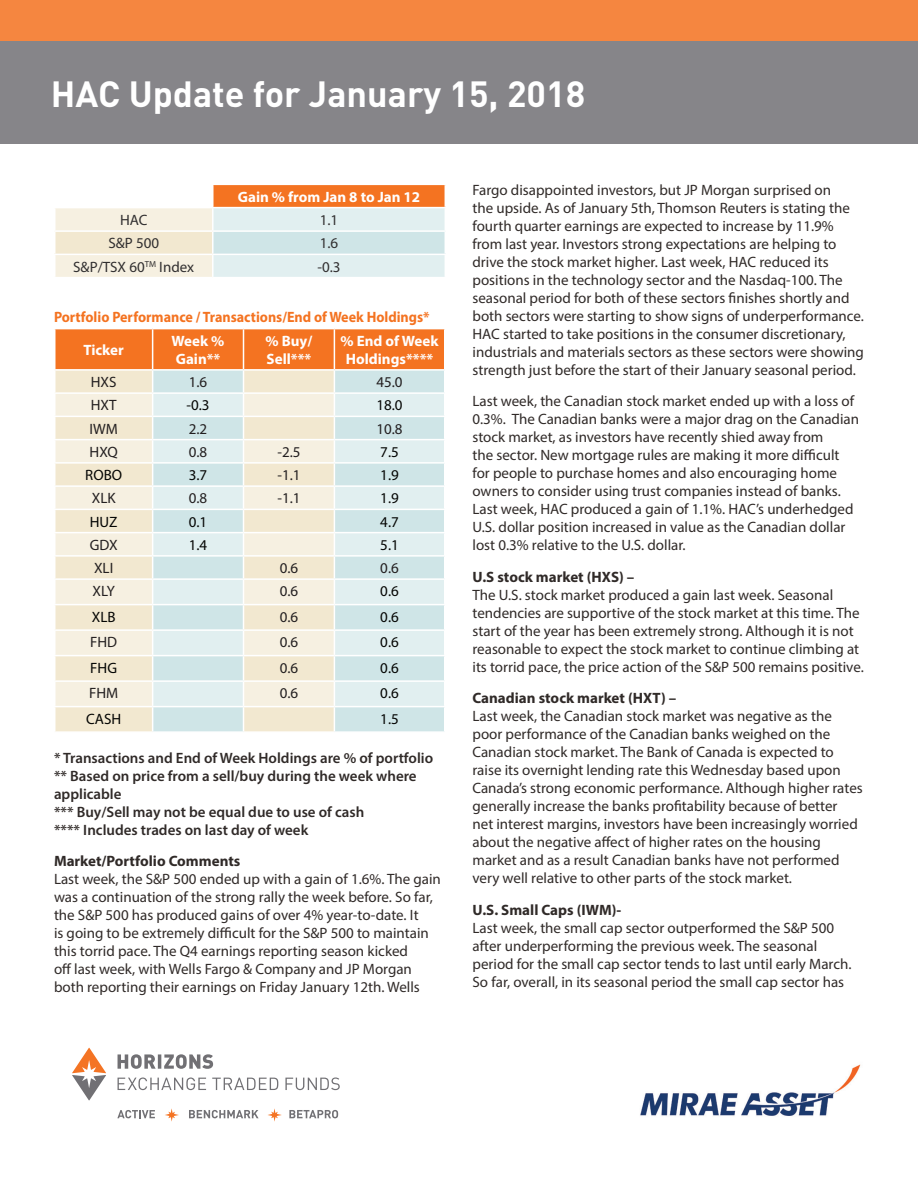
<style>
.page{position:relative;width:918px;height:1188px;background:#fff}
.page>*{position:absolute;margin:0;border:0;box-sizing:border-box;transform-origin:0 0}
.t1{font:700 36px "DIN Pro";color:#fff}
.Body_Paragraph{font:15px/18px "Myriad Pro";color:#302a28}
.Body_Paragraph-2{font:600 15px/18px "Myriad Pro";color:#302a28}
.Body_Paragraph-3{font:700 15px "Myriad Pro";color:#302a28}
.t2{font:15px "Myriad Pro";color:#231f20}
.t3{font:700 15px/18px "Myriad Pro";color:#fff}
.t4{font:15px "Myriad Pro";color:#040503}
.t5{font:700 15px "Myriad Pro";color:#f47321;scale:.94 1}
.t6{font:15px "Myriad Pro";color:#312f30}
</style>
<div class="page">
<div style="left:0;top:41px;width:918px;height:103px;background:#868589"></div>
<div style="left:0;top:0;width:918px;height:41px;background:#f58640"></div>
<svg style="left:55px;top:185px;width:391px;height:92px;background:#ebdece"></svg>
<svg style="left:55px;top:329px;width:390px;height:402px;background:#e9e1d1"></svg>
<hr style="left:444px;top:557px;width:2px;height:21px;background:#fff">
<img style="left:640px;top:1064px;width:221px;height:52px">
<svg style="left:189px;top:1110px;width:70px;height:8px"></svg>
<svg style="left:289px;top:1110px;width:49px;height:8px"></svg>
<svg style="left:117px;top:1110px;width:38px;height:8px"></svg>
<svg style="left:165px;top:1108px;width:14px;height:14px"></svg>
<svg style="left:268px;top:1108px;width:14px;height:14px"></svg>
<svg style="left:118px;top:1054px;width:222px;height:36px"></svg>
<svg style="left:72px;top:1047px;width:34px;height:54px"></svg>
<h1 class="t1" style="left:51px;top:64px;width:536px">HAC Update for January 15, 2018</h1>
<p class="t3" style="left:238px;top:187px;width:184px">Gain % from Jan 8 to Jan 12</p>
<p class="t6" style="left:120px;top:211px;width:29px">HAC</p>
<p class="t6" style="left:320px;top:211px;width:20px">1.1</p>
<p class="t6" style="left:108px;top:234px;width:52px">S&amp;P 500</p>
<p class="t6" style="left:320px;top:234px;width:20px">1.6</p>
<p class="t6" style="left:73px;top:257px;width:122px">S&amp;P/TSX 60<sup>TM</sup> Index</p>
<p class="t6" style="left:317px;top:257px;width:25px">-0.3</p>
<p class="t5" style="left:54px;top:307px;width:401px">Portfolio Performance / Transactions/End of Week Holdings*</p>
<p class="t3" style="left:84px;top:340px;width:42px">Ticker</p>
<p class="t3" style="left:172px;top:331px;width:54px">Week %<br>Gain**</p>
<p class="t3" style="left:266px;top:331px;width:48px">% Buy/<br>Sell***</p>
<p class="t3" style="left:341px;top:331px;width:99px;text-align:center">% End of Week<br>Holdings****</p>
<p class="t2" style="left:91px;top:373px;width:27px">HXS</p>
<p class="t2" style="left:189px;top:373px;width:20px">1.6</p>
<p class="t2" style="left:376px;top:373px;width:28px">45.0</p>
<p class="t2" style="left:91px;top:396px;width:27px">HXT</p>
<p class="t4" style="left:187px;top:396px;width:25px">-0.3</p>
<p class="t4" style="left:376px;top:396px;width:28px">18.0</p>
<p class="t2" style="left:90px;top:419px;width:30px">IWM</p>
<p class="t2" style="left:189px;top:419px;width:20px">2.2</p>
<p class="t2" style="left:376px;top:419px;width:28px">10.8</p>
<p class="t2" style="left:90px;top:443px;width:30px">HXQ</p>
<p class="t2" style="left:189px;top:443px;width:20px">0.8</p>
<p class="t2" style="left:277px;top:443px;width:25px">-2.5</p>
<p class="t4" style="left:380px;top:443px;width:20px">7.5</p>
<p class="t4" style="left:85px;top:466px;width:38px">ROBO</p>
<p class="t4" style="left:189px;top:466px;width:20px">3.7</p>
<p class="t2" style="left:277px;top:466px;width:25px">-1.1</p>
<p class="t4" style="left:380px;top:466px;width:20px">1.9</p>
<p class="t2" style="left:92px;top:489px;width:25px">XLK</p>
<p class="t2" style="left:189px;top:489px;width:20px">0.8</p>
<p class="t2" style="left:277px;top:489px;width:25px">-1.1</p>
<p class="t4" style="left:380px;top:489px;width:20px">1.9</p>
<p class="t4" style="left:90px;top:512px;width:29px">HUZ</p>
<p class="t4" style="left:189px;top:512px;width:20px">0.1</p>
<p class="t4" style="left:380px;top:512px;width:20px">4.7</p>
<p class="t2" style="left:90px;top:536px;width:29px">GDX</p>
<p class="t4" style="left:189px;top:536px;width:20px">1.4</p>
<p class="t4" style="left:380px;top:536px;width:20px">5.1</p>
<p class="t2" style="left:94px;top:559px;width:21px">XLI</p>
<p class="t2" style="left:280px;top:559px;width:20px">0.6</p>
<p class="t2" style="left:380px;top:559px;width:20px">0.6</p>
<p class="t2" style="left:92px;top:582px;width:24px">XLY</p>
<p class="t2" style="left:280px;top:582px;width:20px">0.6</p>
<p class="t4" style="left:380px;top:582px;width:20px">0.6</p>
<p class="t4" style="left:92px;top:608px;width:25px">XLB</p>
<p class="t2" style="left:280px;top:608px;width:20px">0.6</p>
<p class="t4" style="left:380px;top:608px;width:20px">0.6</p>
<p class="t2" style="left:90px;top:633px;width:29px">FHD</p>
<p class="t2" style="left:280px;top:633px;width:20px">0.6</p>
<p class="t4" style="left:380px;top:633px;width:20px">0.6</p>
<p class="t4" style="left:90px;top:659px;width:28px">FHG</p>
<p class="t2" style="left:280px;top:659px;width:20px">0.6</p>
<p class="t4" style="left:380px;top:659px;width:20px">0.6</p>
<p class="t2" style="left:89px;top:684px;width:31px">FHM</p>
<p class="t2" style="left:280px;top:684px;width:20px">0.6</p>
<p class="t4" style="left:380px;top:684px;width:20px">0.6</p>
<p class="t4" style="left:86px;top:710px;width:37px">CASH</p>
<p class="t4" style="left:380px;top:710px;width:20px">1.5</p>
<p class="Body_Paragraph-2" style="left:54px;top:748px;width:381px">* Transactions and End of Week Holdings are % of portfolio ** Based on price from a sell/buy during the week where applicable<br>*** Buy/Sell may not be equal due to use of cash<br>**** Includes trades on last day of week</p>
<p class="Body_Paragraph-3" style="left:54px;top:852px;width:188px">Market/Portfolio Comments</p>
<p class="Body_Paragraph" style="left:54px;top:870px;width:388px">Last week, the S&amp;P 500 ended up with a gain of 1.6%. The gain was a continuation of the strong rally the week before. So far, the S&amp;P 500 has produced gains of over 4% year-to-date. It<br>is going to be extremely difficult for the S&amp;P 500 to maintain this torrid pace. The Q4 earnings reporting season kicked<br>off last week, with Wells Fargo &amp; Company and JP Morgan both reporting their earnings on Friday January 12th. Wells</p>
<p class="Body_Paragraph" style="left:472px;top:181px;width:393px">Fargo disappointed investors, but JP Morgan surprised on<br>the upside. As of January 5th, Thomson Reuters is stating the fourth quarter earnings are expected to increase by 11.9% from last year. Investors strong expectations are helping to drive the stock market higher. Last week, HAC reduced its positions in the technology sector and the Nasdaq-100. The seasonal period for both of these sectors finishes shortly and both sectors were starting to show signs of underperformance.<br>HAC started to take positions in the consumer discretionary, industrials and materials sectors as these sectors were showing strength just before the start of their January seasonal period.</p>
<p class="Body_Paragraph" style="left:472px;top:392px;width:388px">Last week, the Canadian stock market ended up with a loss of 0.3%. The Canadian banks were a major drag on the Canadian stock market, as investors have recently shied away from<br>the sector. New mortgage rules are making it more difficult for people to purchase homes and also encouraging home owners to consider using trust companies instead of banks.<br>Last week, HAC produced a gain of 1.1%. HAC’s underhedged U.S. dollar position increased in value as the Canadian dollar lost 0.3% relative to the U.S. dollar.</p>
<p class="Body_Paragraph-3" style="left:472px;top:567px;width:163px">U.S stock market (HXS) –</p>
<p class="Body_Paragraph" style="left:472px;top:586px;width:393px">The U.S. stock market produced a gain last week. Seasonal tendencies are supportive of the stock market at this time. The start of the year has been extremely strong. Although it is not reasonable to expect the stock market to continue climbing at its torrid pace, the price action of the S&amp;P 500 remains positive.</p>
<p class="Body_Paragraph-3" style="left:472px;top:689px;width:205px">Canadian stock market (HXT) –</p>
<p class="Body_Paragraph" style="left:472px;top:707px;width:392px">Last week, the Canadian stock market was negative as the poor performance of the Canadian banks weighed on the Canadian stock market. The Bank of Canada is expected to raise its overnight lending rate this Wednesday based upon Canada’s strong economic performance. Although higher rates generally increase the banks profitability because of better<br>net interest margins, investors have been increasingly worried about the negative affect of higher rates on the housing market and as a result Canadian banks have not performed very well relative to other parts of the stock market.</p>
<p class="Body_Paragraph-3" style="left:472px;top:900px;width:150px">U.S. Small Caps (IWM)-</p>
<p class="Body_Paragraph" style="left:472px;top:919px;width:380px">Last week, the small cap sector outperformed the S&amp;P 500 after underperforming the previous week. The seasonal period for the small cap sector tends to last until early March.<br>So far, overall, in its seasonal period the small cap sector has</p>
</div>
